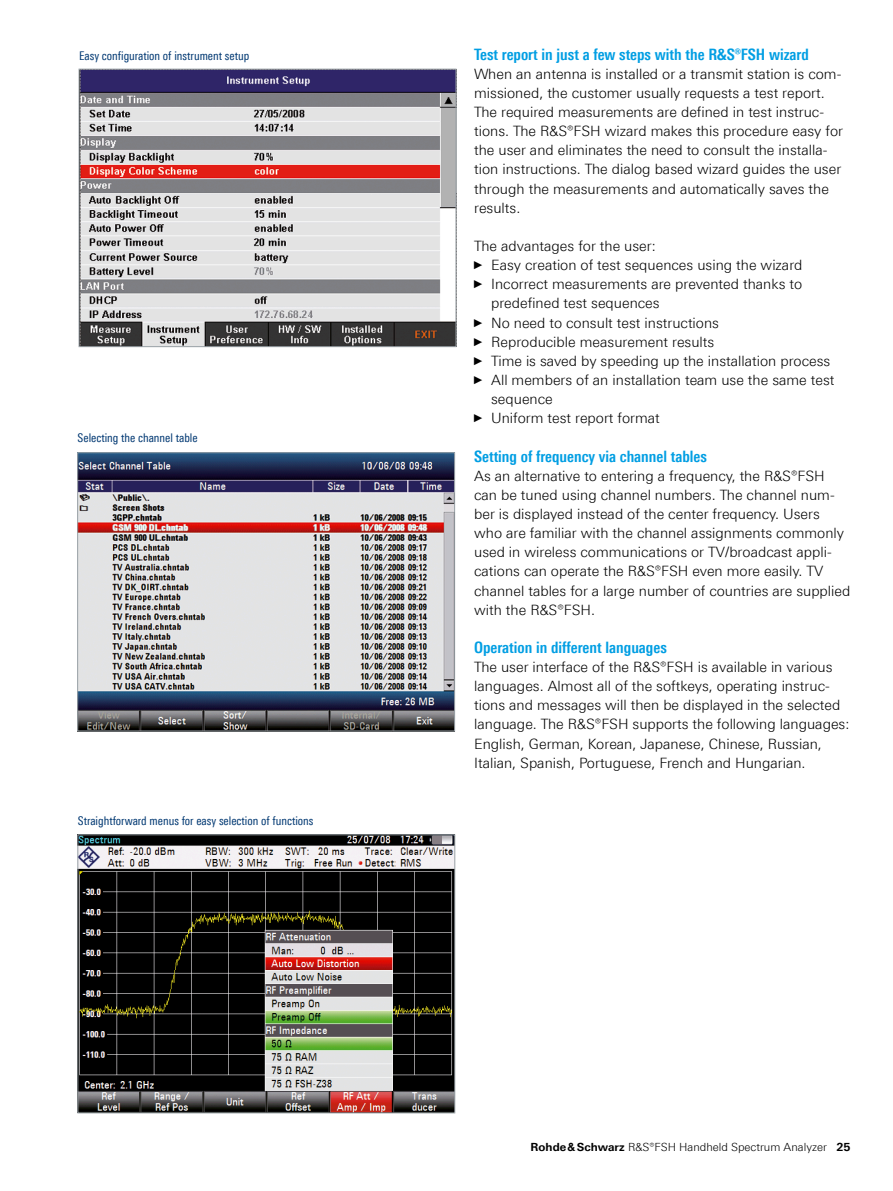
<style>
.page{position:relative;width:893px;height:1191px;background:#fff}
.page>*{position:absolute;margin:0;border:0;box-sizing:border-box;transform-origin:0 0}
.t1{font:700 15.75px "Linotype Univers 620 Cn";color:#009ee3}
.t2{font:300 14.25px/19.2px "Linotype Univers 330";color:#000}
.t3{font:12px "Linotype Univers 420 Cn";color:#003872}
.t4{font:300 11.25px "Linotype Univers 330";color:#000}
.s1{font-family:"Arial Narrow";font-weight:400;font-size:11.4px}
.s2{font-family:"Linotype Univers 630";font-weight:700}
</style>
<div class="page">
<img style="left:79px;top:454px;width:374px;height:275px">
<div style="left:77px;top:452px;width:378px;height:279px;border:1px solid #99a1a6"></div>
<img style="left:81px;top:71px;width:373px;height:274px">
<div style="left:79px;top:69px;width:377px;height:278px;border:1px solid #99a1a6"></div>
<img style="left:79px;top:836px;width:374px;height:275px">
<div style="left:77px;top:834px;width:378px;height:279px;border:1px solid #99a1a6"></div>
<p class="t3" style="left:79px;top:48px;width:172px">Easy configuration of instrument setup</p>
<p class="t3" style="left:78px;top:431px;width:122px">Selecting the channel table</p>
<p class="t3" style="left:78px;top:814px;width:237px">Straightforward menus for easy selection of functions</p>
<p class="t1" style="left:474px;top:45px;width:336px">Test report in just a few steps with the R&amp;S®FSH wizard</p>
<p class="t2" style="left:474px;top:64px;width:370px">When an antenna is installed or a transmit station is com&shy;missioned, the customer usually requests a test report.<br>The required measurements are defined in test instruc&shy;tions. The R&amp;S®FSH wizard makes this procedure easy for the user and eliminates the need to consult the installa&shy;tion instructions. The dialog based wizard guides the user through the measurements and automatically saves the results.</p>
<p class="t2" style="left:474px;top:236px;width:183px">The advantages for the user:</p>
<p class="t2" style="left:474px;top:255px;width:330px"><span class="s1">►</span> Easy creation of test sequences using the wizard</p>
<p class="t2" style="left:474px;top:274px;width:330px"><span class="s1">►</span> Incorrect measurements are prevented thanks to</p>
<p class="t2" style="left:491px;top:293px;width:170px">predefined test sequences</p>
<p class="t2" style="left:474px;top:313px;width:246px"><span class="s1">►</span> No need to consult test instructions</p>
<p class="t2" style="left:474px;top:332px;width:242px"><span class="s1">►</span> Reproducible measurement results</p>
<p class="t2" style="left:474px;top:351px;width:358px"><span class="s1">►</span> Time is saved by speeding up the installation process</p>
<p class="t2" style="left:474px;top:370px;width:362px"><span class="s1">►</span> All members of an installation team use the same test</p>
<p class="t2" style="left:491px;top:389px;width:63px">sequence</p>
<p class="t2" style="left:474px;top:408px;width:187px"><span class="s1">►</span> Uniform test report format</p>
<p class="t1" style="left:474px;top:446px;width:234px">Setting of frequency via channel tables</p>
<p class="t2" style="left:474px;top:466px;width:378px">As an alternative to entering a frequency, the R&amp;S®FSH can be tuned using channel numbers. The channel num&shy;ber is displayed instead of the center frequency. Users who are familiar with the channel assignments commonly used in wireless communications or TV/broadcast appli&shy;cations can operate the R&amp;S®FSH even more easily. TV channel tables for a large number of countries are supplied with the R&amp;S®FSH.</p>
<p class="t1" style="left:474px;top:638px;width:194px">Operation in different languages</p>
<p class="t2" style="left:474px;top:657px;width:377px">The user interface of the R&amp;S®FSH is available in various languages. Almost all of the softkeys, operating instruc&shy;tions and messages will then be displayed in the selected language. The R&amp;S®FSH supports the following languages:<br>English, German, Korean, Japanese, Chinese, Russian, Italian, Spanish, Portuguese, French and Hungarian.</p>
<p class="t4" style="left:531px;top:1140px;width:321px"><span class="s2">Rohde&amp;Schwarz</span> R&amp;S®FSH Handheld Spectrum Analyzer <span class="s2">25</span></p>
</div>
